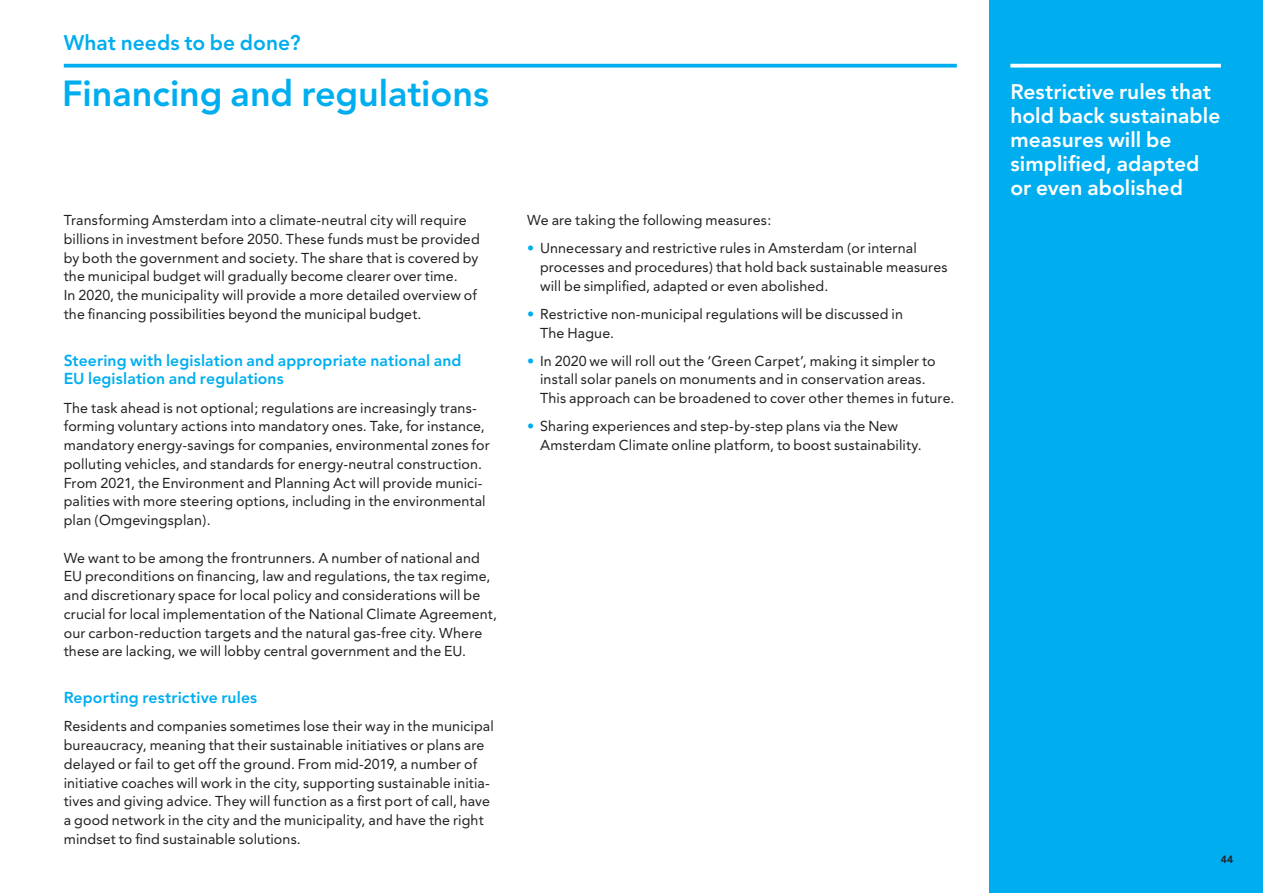
<style>
.page{position:relative;width:1263px;height:893px;background:#fff}
.page>*{position:absolute;margin:0;border:0;box-sizing:border-box;transform-origin:0 0}
.K_kop_24_-_ENG{font:800 36px "Avenir";color:#00aeef}
.K_citaat_14pt_-_ENG{font:800 21px/24px "Avenir";letter-spacing:.005em;color:#fff}
.K_kop_14_-_ENG{font:800 21px "Avenir";color:#00aeef}
.K_tussenkop_10_5_-_E{font:800 15.75px/18.8px "Avenir";letter-spacing:.01em;color:#00aeef}
.K_brood_-_ENG{font:14.25px/18.8px "Avenir";letter-spacing:.01em;color:#231f20}
.K_bullet_brood_-_ENG{font:14.25px/18.8px "Avenir";letter-spacing:.01em;color:#231f20}
.t1{font:800 10.5px "Avenir";color:#231f20}
.s1{color:#00aeef}
</style>
<div class="page">
<div style="left:989px;top:0;width:274px;height:893px;background:#00aeef"></div>
<svg style="left:64px;top:64px;width:893px;height:4px;background:#1db7f0"></svg>
<svg style="left:1010px;top:64px;width:211px;height:4px"></svg>
<h2 class="K_kop_14_-_ENG" style="left:64px;top:30px;width:238px">What needs to be done?</h2>
<h1 class="K_kop_24_-_ENG" style="left:62px;top:72px;width:428px">Financing and regulations</h1>
<p class="K_brood_-_ENG" style="left:64px;top:211px;width:417px">Transforming Amsterdam into a climate-neutral city will require billions in investment before 2050. These funds must be provided by both the government and society. The share that is covered by the municipal budget will gradually become clearer over time.<br>In 2020, the municipality will provide a more detailed overview of the financing possibilities beyond the municipal budget.</p>
<h2 class="K_tussenkop_10_5_-_E" style="left:64px;top:351px;width:399px">Steering with legislation and appropriate national and<br>EU legislation and regulations</h2>
<p class="K_brood_-_ENG" style="left:64px;top:398px;width:427px">The task ahead is not optional; regulations are increasingly trans&shy;forming voluntary actions into mandatory ones. Take, for instance, mandatory energy-savings for companies, environmental zones for polluting vehicles, and standards for energy-neutral construction.<br>From 2021, the Environment and Planning Act will provide munici&shy;palities with more steering options, including in the environmental plan (Omgevingsplan).</p>
<p class="K_brood_-_ENG" style="left:64px;top:548px;width:435px">We want to be among the frontrunners. A number of national and EU preconditions on financing, law and regulations, the tax regime, and discretionary space for local policy and considerations will be crucial for local implementation of the National Climate Agreement, our carbon-reduction targets and the natural gas-free city. Where these are lacking, we will lobby central government and the EU.</p>
<h2 class="K_tussenkop_10_5_-_E" style="left:64px;top:688px;width:195px">Reporting restrictive rules</h2>
<p class="K_brood_-_ENG" style="left:64px;top:717px;width:432px">Residents and companies sometimes lose their way in the municipal bureaucracy, meaning that their sustainable initiatives or plans are delayed or fail to get off the ground. From mid-2019, a number of initiative coaches will work in the city, supporting sustainable initia&shy;tives and giving advice. They will function as a first port of call, have a good network in the city and the municipality, and have the right mindset to find sustainable solutions.</p>
<p class="K_bullet_brood_-_ENG" style="left:527px;top:211px;width:246px">We are taking the following measures:</p>
<p class="K_bullet_brood_-_ENG" style="left:540px;top:239px;width:409px;text-indent:-13px"><span class="s1">•</span> Unnecessary and restrictive rules in Amsterdam (or internal processes and procedures) that hold back sustainable measures will be simplified, adapted or even abolished.</p>
<p class="K_bullet_brood_-_ENG" style="left:540px;top:305px;width:364px;text-indent:-13px"><span class="s1">•</span> Restrictive non-municipal regulations will be discussed in<br>The Hague.</p>
<p class="K_bullet_brood_-_ENG" style="left:540px;top:351px;width:416px;text-indent:-13px"><span class="s1">•</span> In 2020 we will roll out the ‘Green Carpet’, making it simpler to install solar panels on monuments and in conservation areas.<br>This approach can be broadened to cover other themes in future.</p>
<p class="K_bullet_brood_-_ENG" style="left:540px;top:417px;width:383px;text-indent:-13px"><span class="s1">•</span> Sharing experiences and step-by-step plans via the New<br>Amsterdam Climate online platform, to boost sustainability.</p>
<p class="K_citaat_14pt_-_ENG" style="left:1010px;top:80px;width:211px">Restrictive rules that hold back sustainable measures will be simplified, adapted or even abolished</p>
<p class="t1" style="left:1221px;top:853px;width:14px">44</p>
</div>
